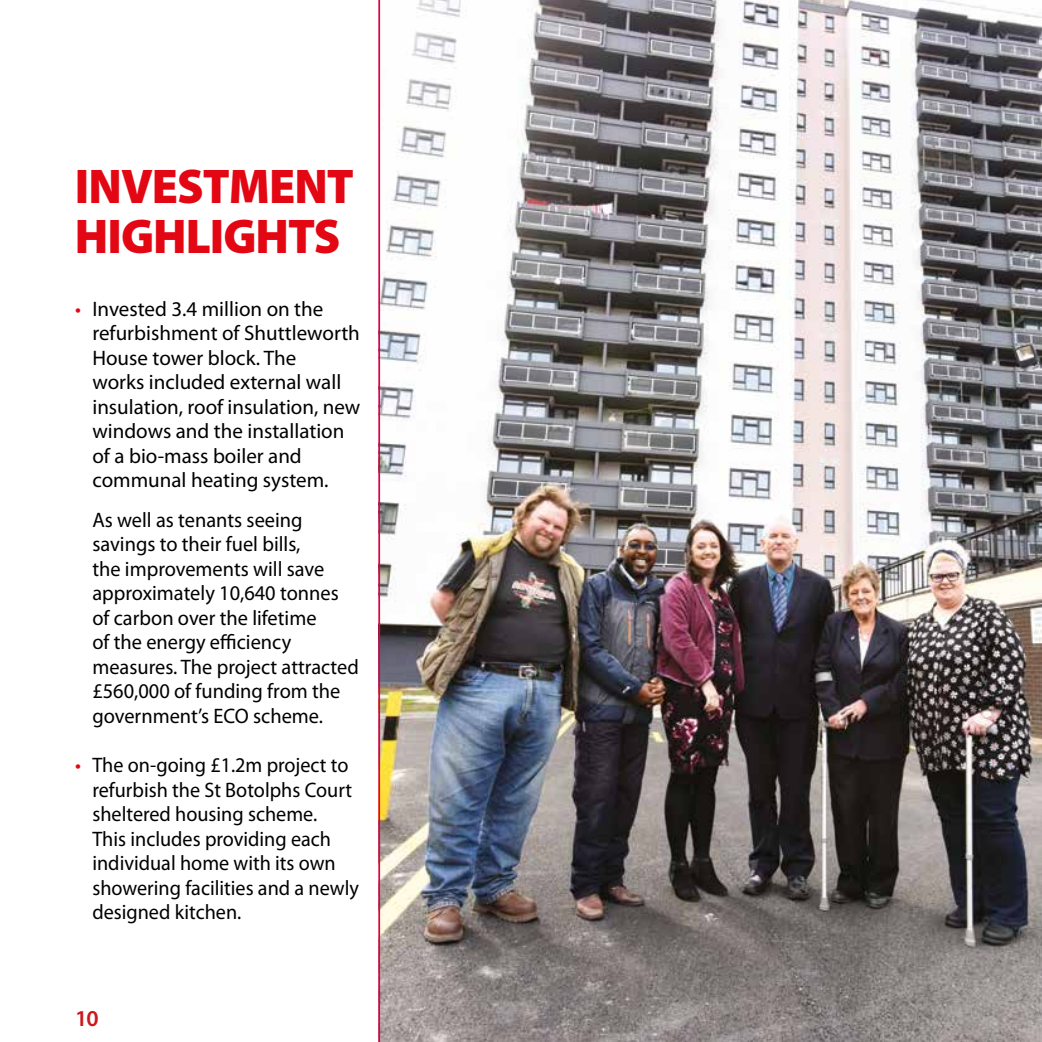
<style>
.page{position:relative;width:1042px;height:1042px;background:#fff}
.page>*{position:absolute;margin:0;border:0;box-sizing:border-box;transform-origin:0 0}
.t1{font:900 49px/50.4px "Myriad Pro";letter-spacing:-.02em;color:#e30613}
.t2{font:600 22.75px "Myriad Pro";color:#cd171a}
.t3{font:21px/24.5px "Myriad Pro";color:#000}
.t4{font:21px/24.5px "Myriad Pro";color:#000;scale:.96 1}
.s1{color:#e30613}
</style>
<div class="page">
<img style="left:380px;top:0;width:662px;height:1042px">
<hr style="left:378px;top:0;width:2px;height:1042px;background:#e50046">
<h1 class="t1" style="left:75px;top:162px;width:281px">INVESTMENT<br>HIGHLIGHTS</h1>
<p class="t3" style="left:92px;top:296px;width:269px;text-indent:-17px"><span class="s1">•</span> Invested 3.4 million on the refurbishment of Shuttleworth<br>House tower block. The<br>works included external wall insulation, roof insulation, new windows and the installation of a bio-mass boiler and communal heating system.</p>
<p class="t3" style="left:92px;top:507px;width:268px">As well as tenants seeing savings to their fuel bills,<br>the improvements will save approximately 10,640 tonnes of carbon over the lifetime<br>of the energy efficiency measures. The project attracted £560,000 of funding from the government’s ECO scheme.</p>
<p class="t4" style="left:92px;top:752px;width:279px;text-indent:-17px"><span class="s1">•</span> The on-going £1.2m project to refurbish the St Botolphs Court sheltered housing scheme.<br>This includes providing each individual home with its own showering facilities and a newly designed kitchen.</p>
<p class="t2" style="left:75px;top:1003px;width:25px">10</p>
</div>
